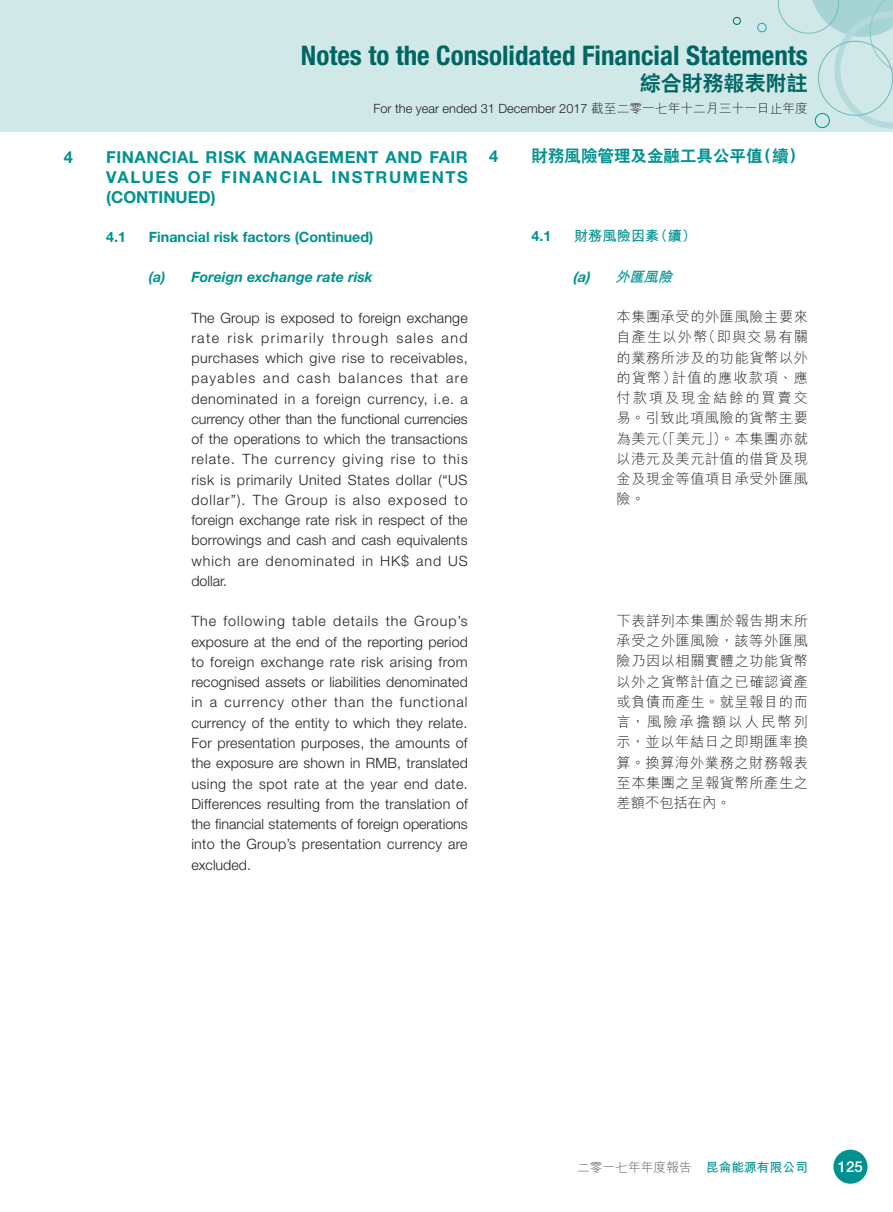
<style>
.page{position:relative;width:893px;height:1212px;background:#fff}
.page>*{position:absolute;margin:0;border:0;box-sizing:border-box;transform-origin:0 0}
.t1{font:700 condensed 27px "Helvetica Neue LT Std";color:#006663}
.t2{font:800 21px "C Hei 2 HK";color:#006663}
.Subhead_1_e{font:700 16.5px/20.2px "Helvetica Neue LT Std";letter-spacing:.095em;color:#009290;text-align:justify}
.Subhead_1_c{font:800 16.5px "C Hei 2 HK";color:#009290}
.Subhead_1_c-2{font:700 16.5px "Helvetica Neue LT Std";color:#009290}
.t3{font:500 15px "Helvetica Neue LT Std";color:#fff}
.body_e{font:300 14.25px/20.2px "Helvetica Neue LT Std";letter-spacing:.02em;color:#231f20;text-align:justify}
.body_c{font:300 14.25px/20.2px "M Hei HK";letter-spacing:.035em;color:#231f20;text-align:justify}
.Subhead_2_e{font:700 14.25px "Helvetica Neue LT Std";color:#009290}
.Subhead_3_e{font:italic 700 14.25px "Helvetica Neue LT Std";color:#009290}
.Subhead_2_c{font:700 14.25px "M Hei HK";color:#009290}
.Subhead_3_c{font:italic 700 14.25px "M Hei HK";color:#009290}
.Subhead_2_c-2{font:700 14.25px "Helvetica Neue LT Std";color:#009290}
.t4{font:300 12.75px "Helvetica Neue LT Std";color:#231f20}
.t5{font:300 12.75px "M Hei HK";color:#57585a}
.s1{font-family:"M Hei HK"}
.s2{font-family:"Helvetica Neue LT Std"}
.s3{font-weight:700;color:#009290}
</style>
<div class="page">
<div style="left:0;top:0;width:893px;height:132px;background:#d0e8e8"></div>
<div style="left:757px;top:23px;width:9px;height:9px;border:1px solid #1caaaa;border-radius:50%"></div>
<div style="left:733px;top:17px;width:7px;height:8px;border:1px solid #006663;border-radius:50%"></div>
<svg style="left:778px;top:0;width:115px;height:128px"></svg>
<div style="left:833px;top:1150px;width:34px;height:34px;background:#009290;border-radius:50%"></div>
<h1 class="t1" style="left:301px;top:39px;width:508px">Notes to the Consolidated Financial Statements</h1>
<h2 class="t2" style="left:640px;top:73px;width:169px">綜合財務報表附註</h2>
<p class="t4" style="left:374px;top:101px;width:436px">For the year ended 31 December 2017 <span class="s1">截至二零一七年十二月三十一日止年度</span></p>
<p class="Subhead_1_e" style="left:64px;top:146px;width:11px">4</p>
<p class="Subhead_1_e" style="left:106px;top:146px;width:363px">FINANCIAL RISK MANAGEMENT AND FAIR VALUES OF FINANCIAL INSTRUMENTS (CONTINUED)</p>
<p class="Subhead_2_e" style="left:106px;top:228px;width:21px">4.1</p>
<p class="Subhead_2_e" style="left:149px;top:228px;width:226px">Financial risk factors (Continued)</p>
<p class="Subhead_3_e" style="left:149px;top:268px;width:225px">(a) Foreign exchange rate risk</p>
<p class="body_e" style="left:191px;top:307px;width:278px">The Group is exposed to foreign exchange rate risk primarily through sales and purchases which give rise to receivables, payables and cash balances that are denominated in a foreign currency, i.e. a currency other than the functional currencies of the operations to which the transactions relate. The currency giving rise to this risk is primarily United States dollar (“US dollar”). The Group is also exposed to foreign exchange rate risk in respect of the borrowings and cash and cash equivalents which are denominated in HK$ and US dollar.</p>
<p class="body_e" style="left:191px;top:611px;width:278px">The following table details the Group’s exposure at the end of the reporting period to foreign exchange rate risk arising from recognised assets or liabilities denominated in a currency other than the functional currency of the entity to which they relate.<br>For presentation purposes, the amounts of the exposure are shown in RMB, translated using the spot rate at the year end date.<br>Differences resulting from the translation of the financial statements of foreign operations into the Group’s presentation currency are excluded.</p>
<p class="Subhead_1_c-2" style="left:489px;top:146px;width:11px">4</p>
<p class="Subhead_1_c" style="left:531px;top:148px;width:275px">財務風險管理及金融工具公平值（續）</p>
<p class="Subhead_2_c-2" style="left:531px;top:227px;width:21px">4.1</p>
<p class="Subhead_2_c" style="left:574px;top:225px;width:124px">財務風險因素（續）</p>
<p class="Subhead_3_c" style="left:573px;top:266px;width:106px"><span class="s2">(a)</span> 外匯風險</p>
<p class="body_c" style="left:617px;top:306px;width:193px">本集團承受的外匯風險主要來自產生以外幣（即與交易有關的業務所涉及的功能貨幣以外的貨幣）計值的應收款項、應付款項及現金結餘的買賣交易。引致此項風險的貨幣主要為美元（「美元」）。本集團亦就以港元及美元計值的借貸及現金及現金等值項目承受外匯風險。</p>
<p class="body_c" style="left:617px;top:610px;width:193px">下表詳列本集團於報告期末所承受之外匯風險，該等外匯風險乃因以相關實體之功能貨幣以外之貨幣計值之已確認資產或負債而產生。就呈報目的而言，風險承擔額以人民幣列示，並以年結日之即期匯率換算。換算海外業務之財務報表至本集團之呈報貨幣所產生之差額不包括在內。</p>
<p class="t5" style="left:577px;top:1160px;width:232px">二零一七年年度報告 <span class="s3">昆侖能源有限公司</span></p>
<p class="t3" style="left:838px;top:1157px;width:27px">125</p>
</div>
